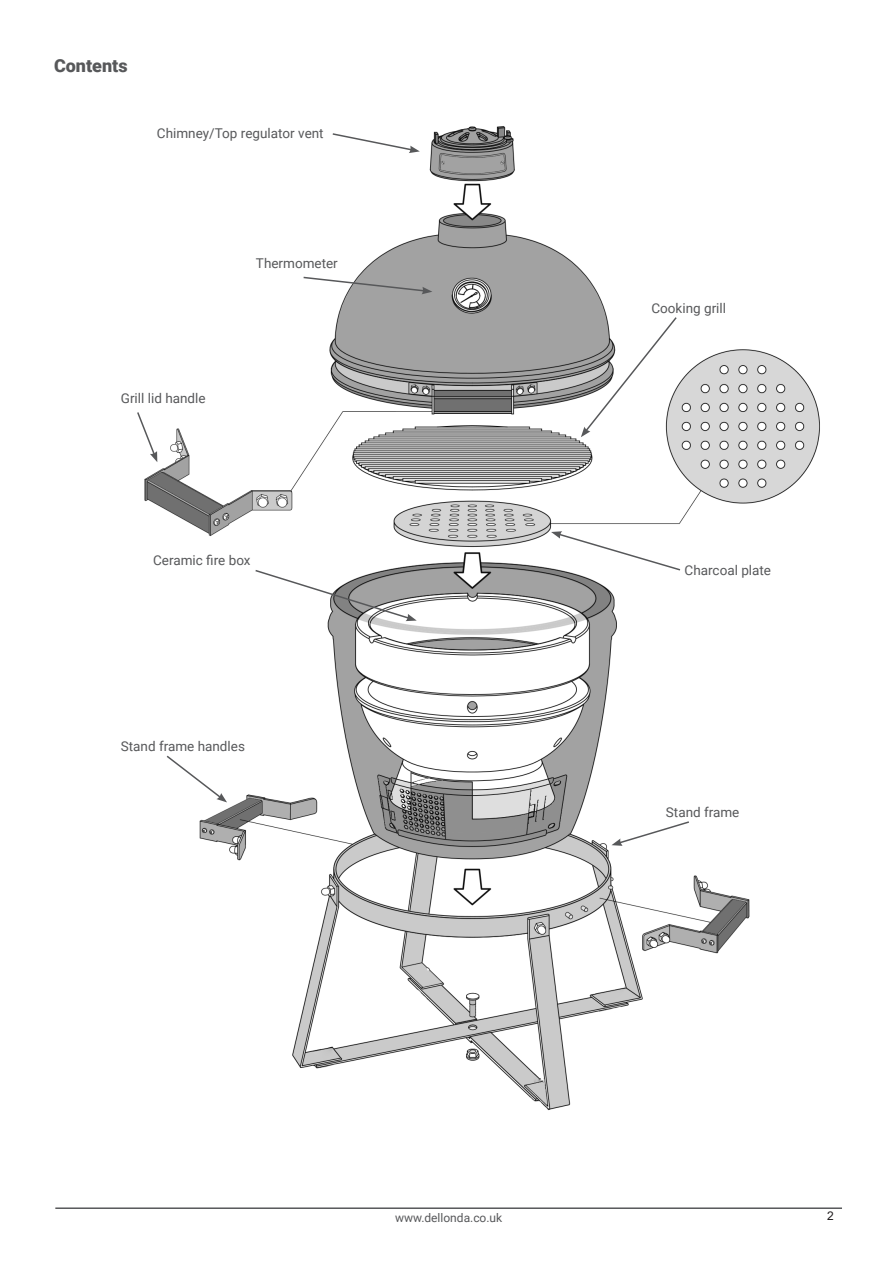
<style>
.page{position:relative;width:893px;height:1263px;background:#fff}
.page>*{position:absolute;margin:0;border:0;box-sizing:border-box;transform-origin:0 0}
.Section_Header{font:900 18px "Roboto";color:#57585a}
.Section_Header-2{font:13.5px "Roboto";color:#57585a}
.Page_Footer{font:12px "Roboto";color:#57585a}
.Body{font:12px "Arial";color:#231f20}
</style>
<div class="page">
<hr style="left:55px;top:1207px;width:787px;height:2px;background:#57585a">
<img style="left:144px;top:126px;width:676px;height:985px">
<svg style="left:331px;top:132px;width:89px;height:21px"></svg>
<svg style="left:302px;top:276px;width:130px;height:18px"></svg>
<svg style="left:137px;top:410px;width:20px;height:52px"></svg>
<svg style="left:581px;top:316px;width:97px;height:121px"></svg>
<svg style="left:551px;top:531px;width:131px;height:41px"></svg>
<svg style="left:254px;top:569px;width:163px;height:52px"></svg>
<svg style="left:165px;top:754px;width:62px;height:48px"></svg>
<svg style="left:611px;top:820px;width:80px;height:26px"></svg>
<p class="Section_Header" style="left:54px;top:53px;width:75px">Contents</p>
<p class="Section_Header-2" style="left:157px;top:123px;width:168px">Chimney/Top regulator vent</p>
<p class="Section_Header-2" style="left:256px;top:254px;width:83px">Thermometer</p>
<p class="Section_Header-2" style="left:121px;top:389px;width:86px">Grill lid handle</p>
<p class="Section_Header-2" style="left:153px;top:551px;width:99px">Ceramic fire box</p>
<p class="Section_Header-2" style="left:121px;top:737px;width:126px">Stand frame handles</p>
<p class="Section_Header-2" style="left:651px;top:299px;width:76px">Cooking grill</p>
<p class="Section_Header-2" style="left:685px;top:561px;width:88px">Charcoal plate</p>
<p class="Section_Header-2" style="left:666px;top:802px;width:75px">Stand frame</p>
<p class="Page_Footer" style="left:395px;top:1209px;width:109px">www.dellonda.co.uk</p>
<p class="Body" style="left:827px;top:1207px;width:8px">2</p>
</div>
